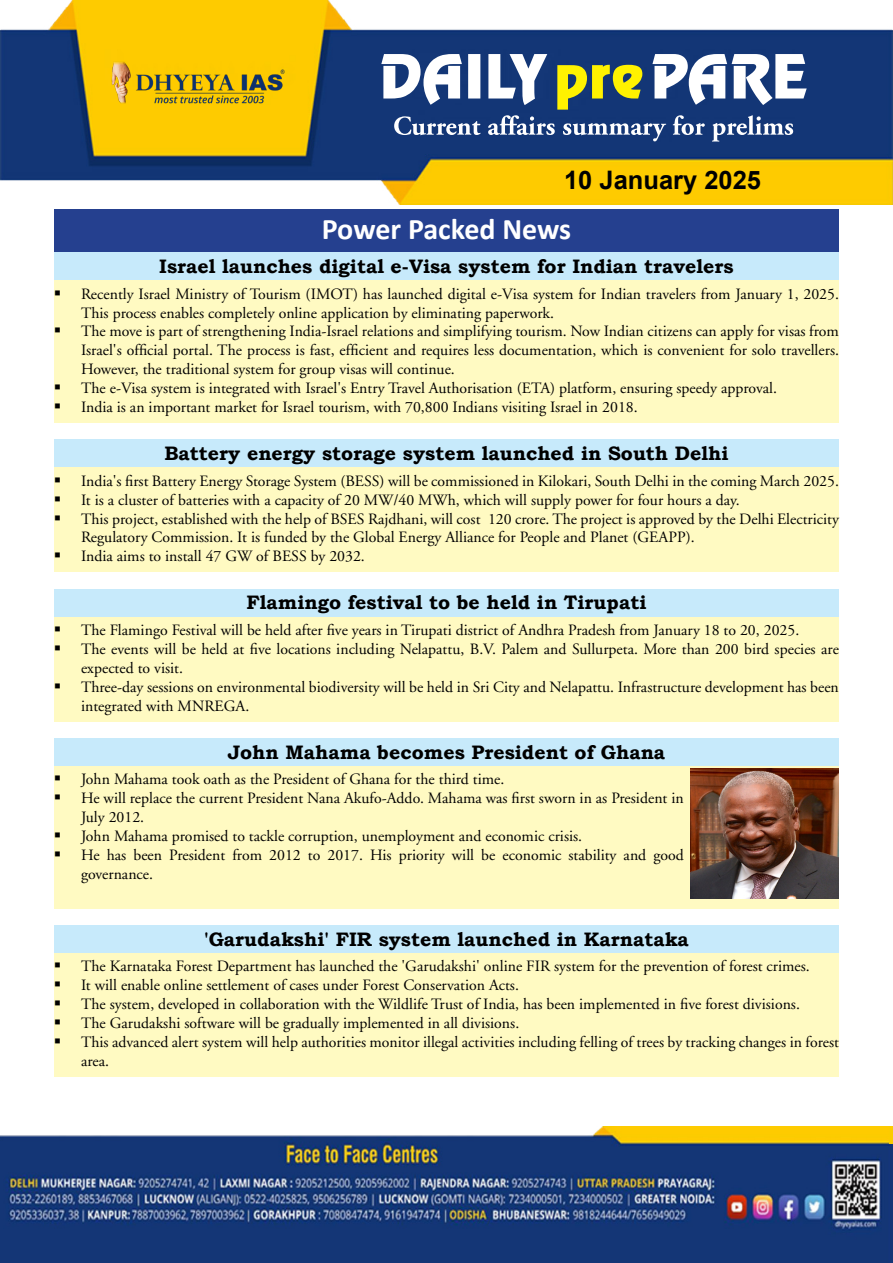
<style>
.page{position:relative;width:893px;height:1263px;background:#fff}
.page>*{position:absolute;margin:0;border:0;box-sizing:border-box;transform-origin:0 0}
.t1{font:700 30px "Calibri";letter-spacing:-.005em;color:#fff}
.t2{font:700 25.5px "Arial";color:#000}
.t3{font:700 19.5px "Bookman Old Style";color:#000}
.t4{font:15.75px/18.9px "Adobe Garamond";color:#000}
</style>
<div class="page">
<img style="left:0;top:0;width:893px;height:205px">
<img style="left:102px;top:50px;width:195px;height:75px">
<svg style="left:381px;top:54px;width:426px;height:88px"></svg>
<img style="left:0;top:1126px;width:890px;height:137px">
<svg style="left:890px;top:1144px;width:3px;height:119px"></svg>
<hr style="left:889px;top:1126px;width:4px;height:18px;background:#fbcc00">
<div style="left:54px;top:209px;width:785px;height:44px;background:#25408f"></div>
<div style="left:54px;top:252px;width:785px;height:32px;background:#c7eafb"></div>
<div style="left:54px;top:280px;width:785px;height:143px;background:#fffac2"></div>
<div style="left:54px;top:439px;width:785px;height:32px;background:#c7eafb"></div>
<div style="left:54px;top:467px;width:785px;height:105px;background:#fffac2"></div>
<div style="left:54px;top:589px;width:785px;height:31px;background:#c7eafb"></div>
<div style="left:54px;top:617px;width:785px;height:105px;background:#fffac2"></div>
<div style="left:54px;top:738px;width:785px;height:32px;background:#c7eafb"></div>
<div style="left:54px;top:766px;width:785px;height:143px;background:#fffac2"></div>
<div style="left:54px;top:925px;width:785px;height:32px;background:#c7eafb"></div>
<div style="left:54px;top:953px;width:785px;height:124px;background:#fffac2"></div>
<img style="left:691px;top:768px;width:148px;height:131px">
<h2 class="t2" style="left:564px;top:162px;width:199px">10 January 2025</h2>
<h1 class="t1" style="left:322px;top:207px;width:251px">Power Packed News</h1>
<p class="t3" style="left:159px;top:252px;width:576px">Israel launches digital e-Visa system for Indian travelers</p>
<p class="t4" style="left:81px;top:285px;width:759px">Recently Israel Ministry of Tourism (IMOT) has launched digital e-Visa system for Indian travelers from January 1, 2025.<br>This process enables completely online application by eliminating paperwork.<br>The move is part of strengthening India-Israel relations and simplifying tourism. Now Indian citizens can apply for visas from Israel's official portal. The process is fast, efficient and requires less documentation, which is convenient for solo travellers.<br>However, the traditional system for group visas will continue.<br>The e-Visa system is integrated with Israel's Entry Travel Authorisation (ETA) platform, ensuring speedy approval.<br>India is an important market for Israel tourism, with 70,800 Indians visiting Israel in 2018.</p>
<p class="t3" style="left:165px;top:439px;width:565px">Battery energy storage system launched in South Delhi</p>
<p class="t4" style="left:81px;top:472px;width:759px">India's first Battery Energy Storage System (BESS) will be commissioned in Kilokari, South Delhi in the coming March 2025.<br>It is a cluster of batteries with a capacity of 20 MW/40 MWh, which will supply power for four hours a day.<br>This project, established with the help of BSES Rajdhani, will cost ₹120 crore. The project is approved by the Delhi Electricity Regulatory Commission. It is funded by the Global Energy Alliance for People and Planet (GEAPP).<br>India aims to install 47 GW of BESS by 2032.</p>
<p class="t3" style="left:247px;top:589px;width:401px">Flamingo festival to be held in Tirupati</p>
<p class="t4" style="left:81px;top:621px;width:759px">The Flamingo Festival will be held after five years in Tirupati district of Andhra Pradesh from January 18 to 20, 2025.<br>The events will be held at five locations including Nelapattu, B.V. Palem and Sullurpeta. More than 200 bird species are expected to visit.<br>Three-day sessions on environmental biodiversity will be held in Sri City and Nelapattu. Infrastructure development has been integrated with MNREGA.</p>
<p class="t3" style="left:228px;top:738px;width:439px">John Mahama becomes President of Ghana</p>
<p class="t4" style="left:81px;top:770px;width:604px">John Mahama took oath as the President of Ghana for the third time.<br>He will replace the current President Nana Akufo-Addo. Mahama was first sworn in as President in July 2012.<br>John Mahama promised to tackle corruption, unemployment and economic crisis.<br>He has been President from 2012 to 2017. His priority will be economic stability and good governance.</p>
<p class="t3" style="left:204px;top:925px;width:486px">'Garudakshi' FIR system launched in Karnataka</p>
<p class="t4" style="left:81px;top:957px;width:759px">The Karnataka Forest Department has launched the 'Garudakshi' online FIR system for the prevention of forest crimes.<br>It will enable online settlement of cases under Forest Conservation Acts.<br>The system, developed in collaboration with the Wildlife Trust of India, has been implemented in five forest divisions.<br>The Garudakshi software will be gradually implemented in all divisions.<br>This advanced alert system will help authorities monitor illegal activities including felling of trees by tracking changes in forest area.</p>
</div>
